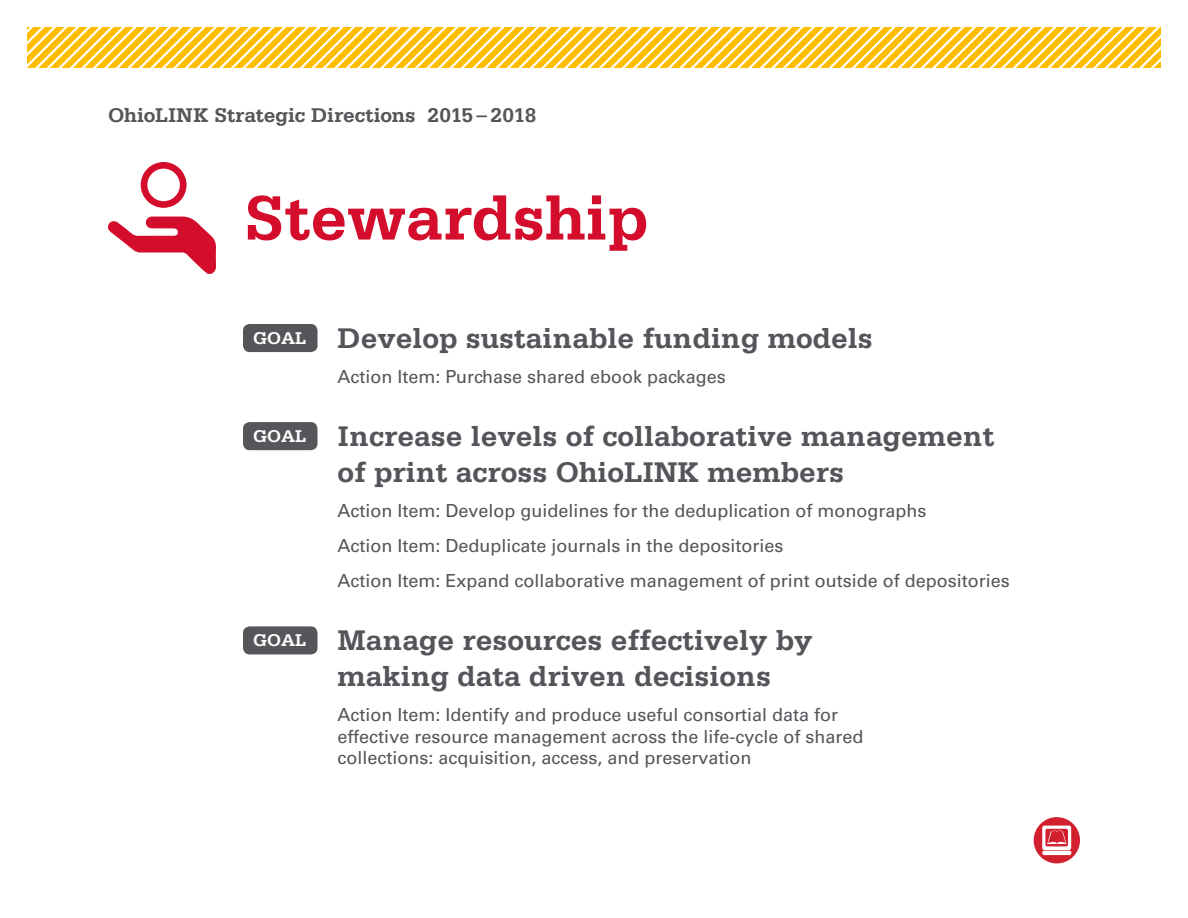
<style>
.page{position:relative;width:1188px;height:918px;background:#fff}
.page>*{position:absolute;margin:0;border:0;box-sizing:border-box;transform-origin:0 0}
.t1{font:700 66px "Serifa Std";color:#d30d2b}
.t2{font:700 30px/36px "Serifa Std";color:#54555a}
.t3{font:700 21px "Serifa Std";letter-spacing:-.005em;color:#55565a}
.t4{font:18px/21.6px "Univers LT Std";color:#54555a}
.t5{font:700 18px "Serifa Std";color:#fff}
</style>
<div class="page">
<div style="left:1034px;top:817px;width:46px;height:46px;background:#d2202f;border-radius:50%"></div>
<svg style="left:1042px;top:825px;width:30px;height:30px"></svg>
<svg style="left:27px;top:27px;width:1134px;height:41px"></svg>
<svg style="left:108px;top:216px;width:108px;height:58px"></svg>
<svg style="left:141px;top:162px;width:46px;height:46px"></svg>
<div style="left:243px;top:324px;width:75px;height:28px;background:#55565a;border-radius:7px"></div>
<div style="left:243px;top:422px;width:75px;height:28px;background:#55565a;border-radius:7px"></div>
<div style="left:243px;top:626px;width:75px;height:28px;background:#55565a;border-radius:7px"></div>
<p class="t3" style="left:108px;top:103px;width:430px">OhioLINK Strategic Directions 2015 – 2018</p>
<p class="t1" style="left:244px;top:179px;width:405px">Stewardship</p>
<p class="t5" style="left:253px;top:327px;width:55px">GOAL</p>
<p class="t2" style="left:338px;top:320px;width:537px">Develop sustainable funding models</p>
<p class="t4" style="left:338px;top:366px;width:390px">Action Item: Purchase shared ebook packages</p>
<p class="t5" style="left:253px;top:426px;width:55px">GOAL</p>
<p class="t2" style="left:338px;top:418px;width:658px">Increase levels of collaborative management of print across OhioLINK members</p>
<p class="t4" style="left:338px;top:500px;width:591px">Action Item: Develop guidelines for the deduplication of monographs</p>
<p class="t4" style="left:338px;top:535px;width:448px">Action Item: Deduplicate journals in the depositories</p>
<p class="t4" style="left:338px;top:570px;width:674px">Action Item: Expand collaborative management of print outside of depositories</p>
<p class="t5" style="left:253px;top:630px;width:55px">GOAL</p>
<p class="t2" style="left:338px;top:622px;width:477px">Manage resources effectively by making data driven decisions</p>
<p class="t4" style="left:338px;top:704px;width:528px">Action Item: Identify and produce useful consortial data for effective resource management across the life-cycle of shared collections: acquisition, access, and preservation</p>
</div>
